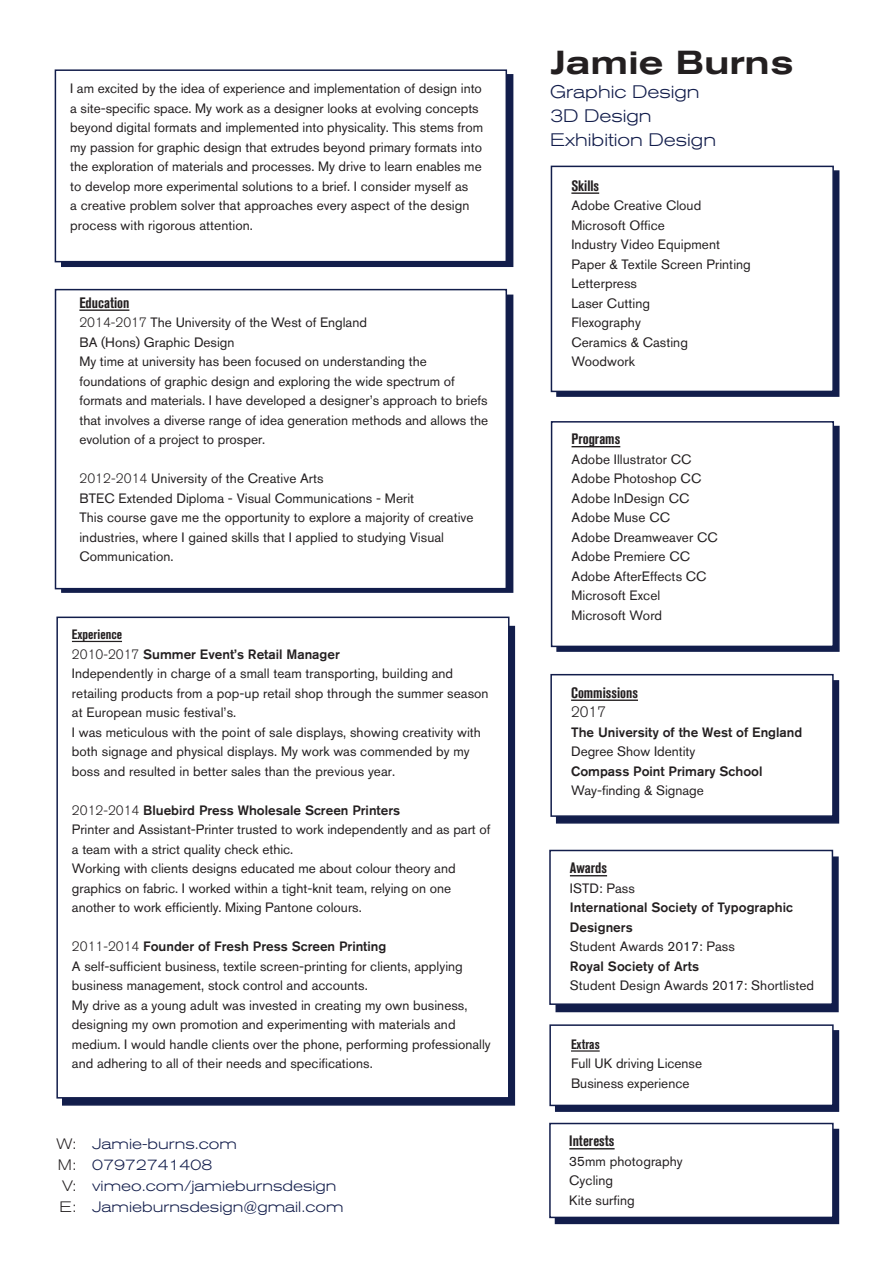
<style>
.page{position:relative;width:893px;height:1263px;background:#fff}
.page>*{position:absolute;margin:0;border:0;box-sizing:border-box;transform-origin:0 0}
.t1{font:500 expanded 33px "Akzidenz Grotesk BQ";color:#231f20}
.t2{font:300 expanded 18px "Akzidenz Grotesk BQ";color:#121d4b}
.t3{font:300 expanded 15px "Akzidenz Grotesk BQ";color:#121d4b}
.t4{font:700 condensed 15px "Akzidenz Grotesk BQ";color:#231f20}
.t5{font:300 expanded 15px "Akzidenz Grotesk BQ";color:#231f20}
.t6{font:300 15px "Akzidenz Grotesk BQ";color:#231f20}
.body_font{font:13.5px/19.5px "Akzidenz Grotesk BQ";letter-spacing:.005em;color:#231f20}
.body{font:13.5px/19.5px "Akzidenz Grotesk BQ";color:#231f20}
.body_font-2{font:500 13.5px/19.5px "Akzidenz Grotesk BQ";color:#231f20}
.t7{font:700 condensed 13.5px "Akzidenz Grotesk BQ";color:#231f20}
.s1{font-weight:300}
</style>
<div class="page">
<div style="left:556px;top:426px;width:284px;height:226px;background:#121d4b;border:2px solid #121d4b"></div>
<div style="left:556px;top:680px;width:283px;height:144px;background:#121d4b;border:2px solid #121d4b"></div>
<div style="left:551px;top:421px;width:283px;height:226px;background:#fff;border:2px solid #121d4b"></div>
<div style="left:550px;top:674px;width:284px;height:143px;background:#fff;border:2px solid #121d4b"></div>
<div style="left:61px;top:74px;width:452px;height:193px;background:#121d4b"></div>
<div style="left:62px;top:626px;width:453px;height:480px;background:#121d4b;border:2px solid #121d4b"></div>
<div style="left:56px;top:616px;width:453px;height:482px;background:#fff;border:2px solid #121d4b"></div>
<div style="left:55px;top:69px;width:452px;height:193px;background:#fff;border:2px solid #121d4b"></div>
<hr style="left:571px;top:699px;width:67px;height:2px;background:#231f20">
<div style="left:555px;top:856px;width:284px;height:156px;background:#121d4b;border:2px solid #121d4b"></div>
<div style="left:549px;top:850px;width:284px;height:155px;background:#fff;border:2px solid #121d4b"></div>
<hr style="left:570px;top:875px;width:37px;height:1px;background:#231f20">
<hr style="left:72px;top:641px;width:50px;height:1px;background:#231f20">
<hr style="left:571px;top:446px;width:49px;height:1px;background:#231f20">
<div style="left:61px;top:295px;width:452px;height:298px;background:#121d4b;border:2px solid #121d4b"></div>
<div style="left:55px;top:289px;width:452px;height:300px;background:#fff;border:2px solid #121d4b"></div>
<hr style="left:79px;top:309px;width:50px;height:2px;background:#231f20">
<div style="left:556px;top:170px;width:283px;height:227px;background:#121d4b;border:2px solid #121d4b"></div>
<div style="left:551px;top:166px;width:283px;height:226px;background:#fff;border:2px solid #121d4b"></div>
<hr style="left:571px;top:192px;width:28px;height:2px;background:#231f20">
<div style="left:555px;top:1129px;width:284px;height:95px;background:#121d4b"></div>
<div style="left:549px;top:1123px;width:285px;height:95px;background:#fff;border:2px solid #121d4b"></div>
<hr style="left:569px;top:1148px;width:46px;height:1px;background:#231f20">
<div style="left:555px;top:1030px;width:284px;height:82px;background:#121d4b;border:2px solid #121d4b"></div>
<div style="left:549px;top:1024px;width:285px;height:82px;background:#fff;border:2px solid #121d4b"></div>
<svg style="left:571px;top:1050px;width:29px;height:1px"></svg>
<p class="body" style="left:70px;top:78px;width:414px">I am excited by the idea of experience and implementation of design into a site-specific space. My work as a designer looks at evolving concepts beyond digital formats and implemented into physicality. This stems from my passion for graphic design that extrudes beyond primary formats into the exploration of materials and processes. My drive to learn enables me to develop more experimental solutions to a brief. I consider myself as<br>a creative problem solver that approaches every aspect of the design process with rigorous attention.</p>
<p class="t4" style="left:79px;top:294px;width:52px">Education</p>
<p class="body" style="left:79px;top:312px;width:289px"><span class="s1">2014-2017</span> The University of the West of England</p>
<p class="body" style="left:79px;top:332px;width:157px">BA (Hons) Graphic Design</p>
<p class="body" style="left:79px;top:351px;width:410px">My time at university has been focused on understanding the foundations of graphic design and exploring the wide spectrum of formats and materials. I have developed a designer’s approach to briefs that involves a diverse range of idea generation methods and allows the evolution of a project to prosper.</p>
<p class="body_font" style="left:79px;top:468px;width:246px"><span class="s1">2012-2014</span> University of the Creative Arts</p>
<p class="body_font" style="left:79px;top:488px;width:336px">BTEC Extended Diploma - Visual Communications - Merit</p>
<p class="body_font" style="left:79px;top:507px;width:396px">This course gave me the opportunity to explore a majority of creative industries, where I gained skills that I applied to studying Visual<br>Communication.</p>
<p class="t7" style="left:72px;top:627px;width:52px">Experience</p>
<p class="body_font-2" style="left:72px;top:644px;width:269px"><span class="s1">2010-2017</span> Summer Event’s Retail Manager</p>
<p class="body_font" style="left:72px;top:663px;width:418px">Independently in charge of a small team transporting, building and retailing products from a pop-up retail shop through the summer season at European music festival’s.</p>
<p class="body_font" style="left:72px;top:722px;width:411px">I was meticulous with the point of sale displays, showing creativity with both signage and physical displays. My work was commended by my boss and resulted in better sales than the previous year.</p>
<p class="body_font-2" style="left:72px;top:800px;width:330px"><span class="s1">2012-2014</span> Bluebird Press Wholesale Screen Printers</p>
<p class="body" style="left:72px;top:819px;width:420px">Printer and Assistant-Printer trusted to work independently and as part of a team with a strict quality check ethic.</p>
<p class="body" style="left:72px;top:858px;width:385px">Working with clients designs educated me about colour theory and graphics on fabric. I worked within a tight-knit team, relying on one another to work efficiently. Mixing Pantone colours.</p>
<p class="body_font-2" style="left:72px;top:936px;width:316px"><span class="s1">2011-2014</span> Founder of Fresh Press Screen Printing</p>
<p class="body_font" style="left:72px;top:956px;width:392px">A self-sufficient business, textile screen-printing for clients, applying business management, stock control and accounts.</p>
<p class="body_font" style="left:72px;top:995px;width:420px">My drive as a young adult was invested in creating my own business, designing my own promotion and experimenting with materials and medium. I would handle clients over the phone, performing professionally and adhering to all of their needs and specifications.</p>
<p class="t5" style="left:56px;top:1135px;width:22px">W:</p>
<p class="t5" style="left:58px;top:1156px;width:20px">M:</p>
<p class="t5" style="left:62px;top:1177px;width:16px">V:</p>
<p class="t5" style="left:59px;top:1198px;width:19px">E:</p>
<p class="t3" style="left:92px;top:1135px;width:146px">Jamie-burns.com</p>
<p class="t3" style="left:92px;top:1156px;width:122px">07972741408</p>
<p class="t3" style="left:92px;top:1177px;width:246px">vimeo.com/jamieburnsdesign</p>
<p class="t3" style="left:92px;top:1198px;width:253px">Jamieburnsdesign@gmail.com</p>
<p class="t1" style="left:550px;top:44px;width:245px">Jamie Burns</p>
<p class="t2" style="left:550px;top:82px;width:151px">Graphic Design</p>
<p class="t2" style="left:550px;top:106px;width:103px">3D Design</p>
<p class="t2" style="left:550px;top:130px;width:168px">Exhibition Design</p>
<p class="t4" style="left:571px;top:177px;width:29px">Skills</p>
<p class="body_font" style="left:571px;top:195px;width:131px">Adobe Creative Cloud</p>
<p class="body_font" style="left:571px;top:215px;width:95px">Microsoft Office</p>
<p class="body_font" style="left:571px;top:234px;width:150px">Industry Video Equipment</p>
<p class="body_font" style="left:571px;top:254px;width:181px">Paper &amp; Textile Screen Printing</p>
<p class="body_font" style="left:571px;top:273px;width:67px">Letterpress</p>
<p class="body_font" style="left:571px;top:293px;width:80px">Laser Cutting</p>
<p class="body_font" style="left:571px;top:312px;width:71px">Flexography</p>
<p class="body_font" style="left:571px;top:332px;width:118px">Ceramics &amp; Casting</p>
<p class="body_font" style="left:571px;top:351px;width:65px">Woodwork</p>
<p class="t4" style="left:571px;top:430px;width:50px">Programs</p>
<p class="body_font" style="left:571px;top:449px;width:122px">Adobe Illustrator CC</p>
<p class="body_font" style="left:571px;top:468px;width:131px">Adobe Photoshop CC</p>
<p class="body_font" style="left:571px;top:488px;width:119px">Adobe InDesign CC</p>
<p class="body_font" style="left:571px;top:507px;width:100px">Adobe Muse CC</p>
<p class="body_font" style="left:571px;top:527px;width:148px">Adobe Dreamweaver CC</p>
<p class="body_font" style="left:571px;top:546px;width:120px">Adobe Premiere CC</p>
<p class="body_font" style="left:571px;top:566px;width:137px">Adobe AfterEffects CC</p>
<p class="body_font" style="left:571px;top:585px;width:90px">Microsoft Excel</p>
<p class="body_font" style="left:571px;top:605px;width:92px">Microsoft Word</p>
<p class="t4" style="left:571px;top:684px;width:68px">Commissions</p>
<p class="t6" style="left:571px;top:703px;width:36px">2017</p>
<p class="body_font-2" style="left:571px;top:722px;width:233px">The University of the West of England</p>
<p class="body_font" style="left:571px;top:741px;width:126px">Degree Show Identity</p>
<p class="body_font-2" style="left:571px;top:761px;width:193px">Compass Point Primary School</p>
<p class="body_font" style="left:571px;top:780px;width:134px">Way-finding &amp; Signage</p>
<p class="t4" style="left:570px;top:859px;width:39px">Awards</p>
<p class="body_font" style="left:570px;top:878px;width:67px">ISTD: Pass</p>
<p class="body_font-2" style="left:570px;top:897px;width:225px">International Society of Typographic<br>Designers</p>
<p class="body_font" style="left:570px;top:936px;width:167px">Student Awards 2017: Pass</p>
<p class="body_font-2" style="left:570px;top:956px;width:131px">Royal Society of Arts</p>
<p class="body_font" style="left:570px;top:975px;width:246px">Student Design Awards 2017: Shortlisted</p>
<p class="t7" style="left:571px;top:1036px;width:30px">Extras</p>
<p class="body" style="left:571px;top:1053px;width:133px">Full UK driving License</p>
<p class="body" style="left:571px;top:1073px;width:120px">Business experience</p>
<p class="t4" style="left:569px;top:1132px;width:47px">Interests</p>
<p class="body_font" style="left:569px;top:1151px;width:115px">35mm photography</p>
<p class="body_font" style="left:569px;top:1170px;width:45px">Cycling</p>
<p class="body_font" style="left:569px;top:1190px;width:67px">Kite surfing</p>
</div>
